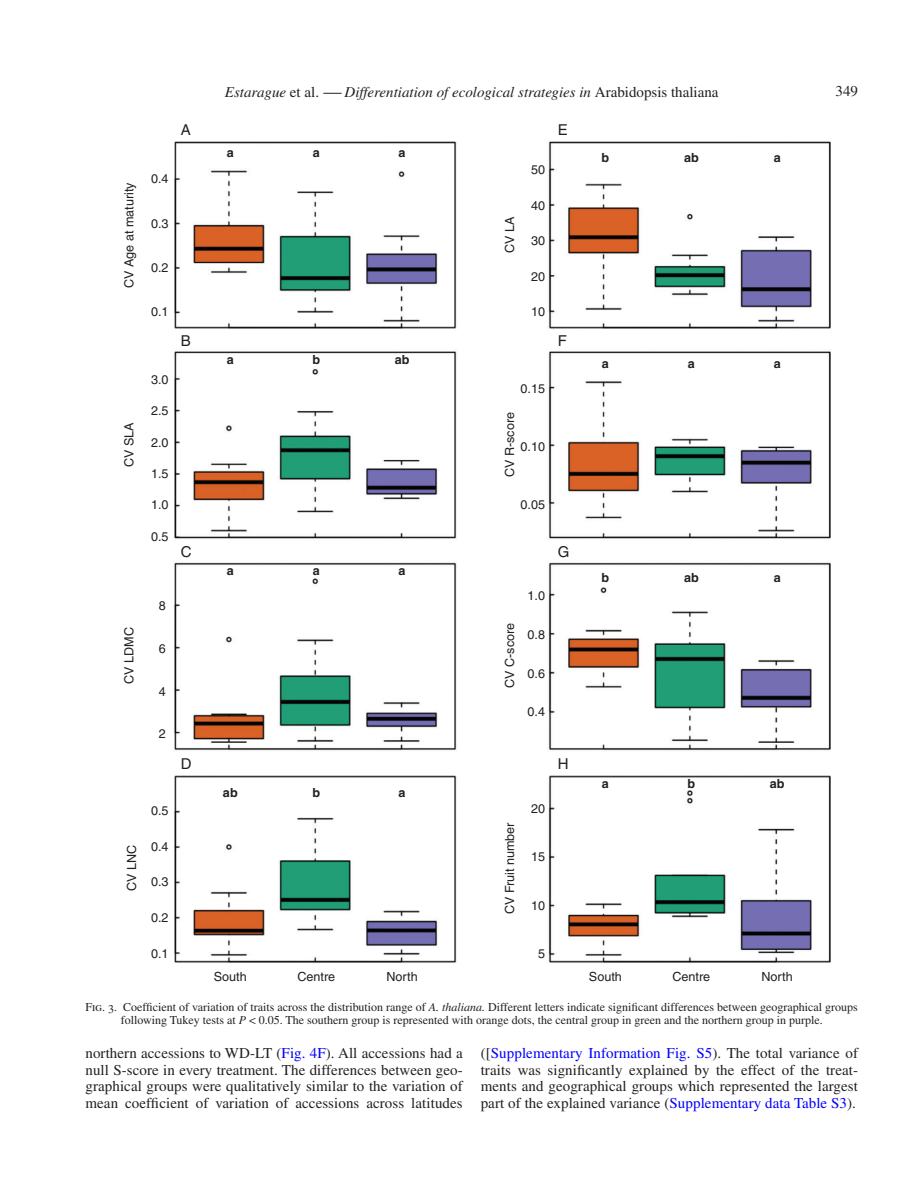
<style>
.page{position:relative;width:918px;height:1186px;background:#fff}
.page>*{position:absolute;margin:0;border:0;box-sizing:border-box;transform-origin:0 0}
.t1{font:15px/16.5px "Times LT Std";letter-spacing:.005em;color:#231f20;text-align:justify}
.t2{font:italic 15px "Times LT Std";color:#231f20}
.t3{font:15px "Helvetica";color:#231f20}
.t4{font:12.6px "Helvetica";color:#231f20}
.t5{font:700 12.6px "Helvetica";color:#231f20}
.t6{font:12px/13.5px "Times LT Std";color:#231f20;text-align:center}
.s1{font-style:normal}
.s2{font-family:"Gandhari Unicode"}
.s3{font-style:italic}
.s4{color:#00f}
</style>
<div class="page">
<img style="left:174px;top:141px;width:657px;height:822px">
<p class="t2" style="left:225px;top:84px;width:495px">Estarague <span class="s1">et al.</span> <span class="s2">―</span> Differentiation of ecological strategies in <span class="s1">Arabidopsis thaliana</span></p>
<p class="t1" style="left:836px;top:83px;width:24px">349</p>
<p class="t3" style="left:181px;top:121px;width:12px">A</p>
<p class="t3" style="left:558px;top:121px;width:12px">E</p>
<p class="t4" style="left:122px;top:288px;width:107px;rotate:-90deg">CV Age at maturity</p>
<p class="t4" style="left:151px;top:172px;width:19px">0.4</p>
<p class="t4" style="left:151px;top:216px;width:19px">0.3</p>
<p class="t4" style="left:151px;top:260px;width:19px">0.2</p>
<p class="t4" style="left:151px;top:304px;width:19px">0.1</p>
<p class="t4" style="left:151px;top:372px;width:19px">3.0</p>
<p class="t5" style="left:227px;top:145px;width:9px">a</p>
<p class="t5" style="left:313px;top:145px;width:9px">a</p>
<p class="t5" style="left:399px;top:145px;width:9px">a</p>
<p class="t4" style="left:502px;top:253px;width:38px;rotate:-90deg">CV LA</p>
<p class="t4" style="left:531px;top:162px;width:16px">50</p>
<p class="t4" style="left:531px;top:198px;width:16px">40</p>
<p class="t4" style="left:531px;top:233px;width:16px">30</p>
<p class="t4" style="left:531px;top:269px;width:16px">20</p>
<p class="t4" style="left:531px;top:304px;width:16px">10</p>
<p class="t3" style="left:181px;top:332px;width:12px">B</p>
<p class="t3" style="left:558px;top:332px;width:11px">F</p>
<p class="t5" style="left:227px;top:352px;width:9px">a</p>
<p class="t5" style="left:313px;top:352px;width:9px">b</p>
<p class="t5" style="left:395px;top:352px;width:16px">ab</p>
<p class="t4" style="left:521px;top:382px;width:26px">0.15</p>
<p class="t4" style="left:151px;top:404px;width:19px">2.5</p>
<p class="t4" style="left:122px;top:467px;width:46px;rotate:-90deg">CV SLA</p>
<p class="t4" style="left:502px;top:477px;width:67px;rotate:-90deg">CV R-score</p>
<p class="t4" style="left:151px;top:435px;width:19px">2.0</p>
<p class="t4" style="left:521px;top:440px;width:26px">0.10</p>
<p class="t4" style="left:151px;top:466px;width:19px">1.5</p>
<p class="t4" style="left:151px;top:498px;width:19px">1.0</p>
<p class="t4" style="left:151px;top:529px;width:19px">0.5</p>
<p class="t4" style="left:521px;top:498px;width:26px">0.05</p>
<p class="t3" style="left:181px;top:543px;width:12px">C</p>
<p class="t3" style="left:558px;top:543px;width:13px">G</p>
<p class="t5" style="left:227px;top:563px;width:9px">a</p>
<p class="t5" style="left:313px;top:563px;width:9px">a</p>
<p class="t5" style="left:399px;top:563px;width:9px">a</p>
<p class="t4" style="left:159px;top:599px;width:9px">8</p>
<p class="t4" style="left:159px;top:641px;width:9px">6</p>
<p class="t4" style="left:159px;top:684px;width:9px">4</p>
<p class="t4" style="left:159px;top:726px;width:9px">2</p>
<p class="t4" style="left:122px;top:684px;width:58px;rotate:-90deg">CV LDMC</p>
<p class="t4" style="left:502px;top:688px;width:67px;rotate:-90deg">CV C-score</p>
<p class="t4" style="left:528px;top:588px;width:19px">1.0</p>
<p class="t4" style="left:528px;top:627px;width:19px">0.8</p>
<p class="t4" style="left:528px;top:666px;width:19px">0.6</p>
<p class="t4" style="left:528px;top:705px;width:19px">0.4</p>
<p class="t3" style="left:181px;top:755px;width:12px">D</p>
<p class="t3" style="left:558px;top:755px;width:12px">H</p>
<p class="t4" style="left:125px;top:891px;width:48px;rotate:-90deg">CV LNC</p>
<p class="t4" style="left:151px;top:803px;width:19px">0.5</p>
<p class="t4" style="left:151px;top:839px;width:19px">0.4</p>
<p class="t4" style="left:151px;top:875px;width:19px">0.3</p>
<p class="t4" style="left:151px;top:910px;width:19px">0.2</p>
<p class="t4" style="left:151px;top:946px;width:19px">0.1</p>
<p class="t5" style="left:223px;top:785px;width:16px">ab</p>
<p class="t5" style="left:313px;top:785px;width:9px">b</p>
<p class="t5" style="left:399px;top:785px;width:9px">a</p>
<p class="t4" style="left:502px;top:914px;width:93px;rotate:-90deg">CV Fruit number</p>
<p class="t4" style="left:531px;top:801px;width:16px">20</p>
<p class="t4" style="left:531px;top:849px;width:16px">15</p>
<p class="t4" style="left:531px;top:898px;width:16px">10</p>
<p class="t4" style="left:538px;top:946px;width:9px">5</p>
<p class="t5" style="left:602px;top:150px;width:9px">b</p>
<p class="t5" style="left:684px;top:150px;width:16px">ab</p>
<p class="t5" style="left:774px;top:150px;width:9px">a</p>
<p class="t5" style="left:602px;top:356px;width:9px">a</p>
<p class="t5" style="left:688px;top:356px;width:9px">a</p>
<p class="t5" style="left:774px;top:356px;width:9px">a</p>
<p class="t5" style="left:602px;top:569px;width:9px">b</p>
<p class="t5" style="left:684px;top:569px;width:16px">ab</p>
<p class="t5" style="left:774px;top:569px;width:9px">a</p>
<p class="t5" style="left:602px;top:775px;width:9px">a</p>
<p class="t5" style="left:688px;top:775px;width:9px">b</p>
<p class="t5" style="left:770px;top:775px;width:16px">ab</p>
<p class="t4" style="left:214px;top:969px;width:34px">South</p>
<p class="t4" style="left:297px;top:969px;width:39px">Centre</p>
<p class="t4" style="left:386px;top:969px;width:33px">North</p>
<p class="t4" style="left:589px;top:969px;width:34px">South</p>
<p class="t4" style="left:673px;top:969px;width:39px">Centre</p>
<p class="t4" style="left:762px;top:969px;width:33px">North</p>
<p class="t6" style="left:86px;top:1000px;width:774px">Fig. 3. Coefficient of variation of traits across the distribution range of <span class="s3">A. thaliana.</span> Different letters indicate significant differences between geographical groups following Tukey tests at <span class="s3">P</span> &lt; 0.05. The southern group is represented with orange dots, the central group in green and the northern group in purple.</p>
<p class="t1" style="left:86px;top:1045px;width:379px">northern accessions to WD-LT (<span class="s4">Fig. 4F</span>). All accessions had a null S-score in every treatment. The differences between geo&shy;graphical groups were qualitatively similar to the variation of mean coefficient of variation of accessions across latitudes</p>
<p class="t1" style="left:481px;top:1045px;width:379px">([<span class="s4">Supplementary Information Fig. S5</span>). The total variance of traits was significantly explained by the effect of the treat&shy;ments and geographical groups which represented the largest part of the explained variance (<span class="s4">Supplementary data Table S3</span>).</p>
</div>
